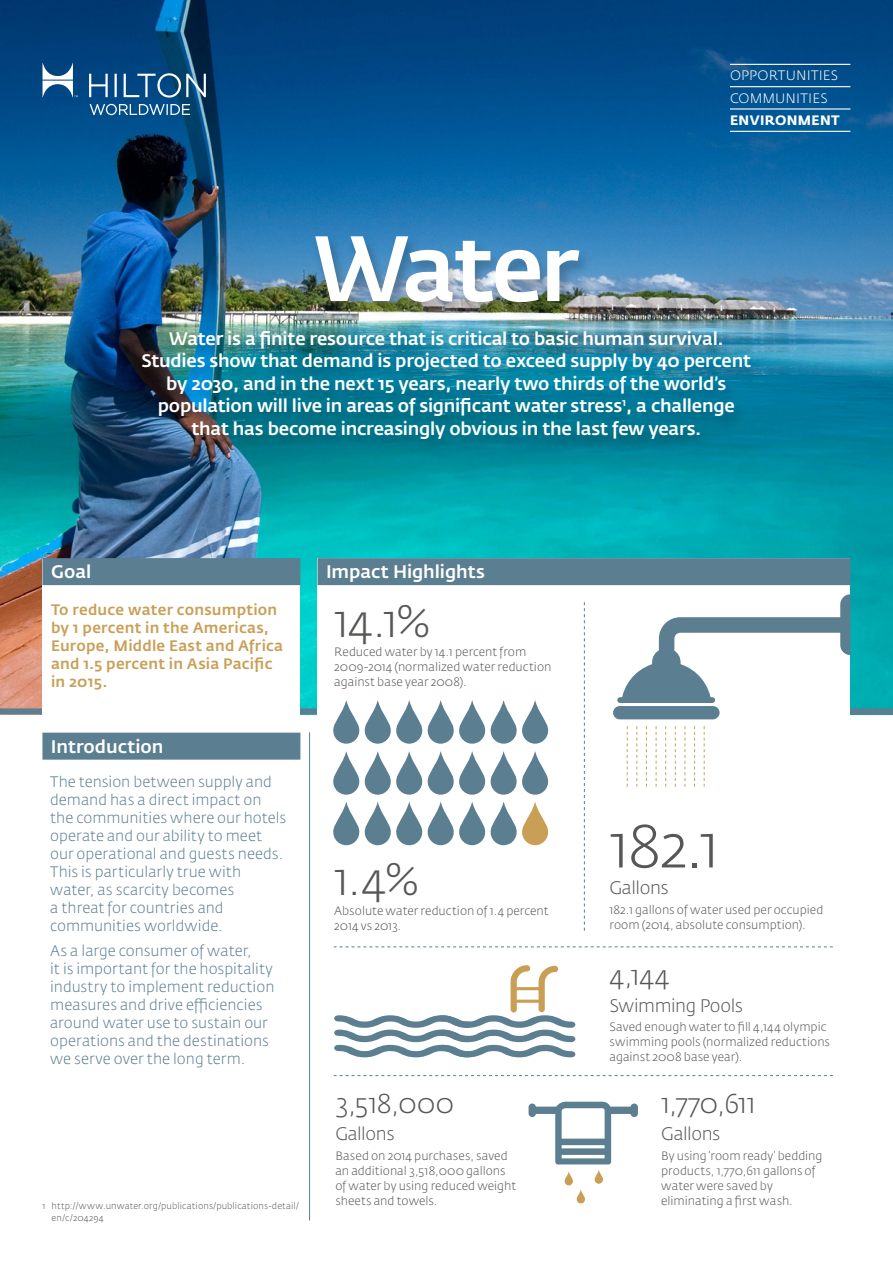
<style>
.page{position:relative;width:893px;height:1263px;background:#fff}
.page>*{position:absolute;margin:0;border:0;box-sizing:border-box;transform-origin:0 0}
.t1{font:500 91.5px "Fedra Sans Pro";letter-spacing:-.04em;color:#fff}
.t2{font:300 60px "Fedra Sans Pro";color:#575756}
.t3{font:300 45px "Fedra Sans Pro";color:#575756}
.t4{font:300 27px "Fedra Sans Pro";letter-spacing:-.01em;color:#575756}
.t5{font:500 18px/22.5px "Fedra Sans Pro";letter-spacing:-.015em;color:#fff;text-align:center}
.t6{font:300 18px "Fedra Sans Pro";letter-spacing:-.025em;color:#575756}
.t7{font:300 15px/18px "Fedra Sans Pro";color:#5b7e91}
.t8{font:500 15px/18px "Fedra Sans Pro";letter-spacing:.015em;color:#c99f56}
.t9{font:300 13.5px/22.4px "Fedra Sans Pro";letter-spacing:.015em;color:#fff}
.t10{font:700 13.5px "Fedra Sans Pro";letter-spacing:.025em;color:#fff}
.t11{font:300 12px/15px "Fedra Sans Pro";color:#575756}
.t12{font:300 9px/12px "Fedra Sans Pro";letter-spacing:.015em;color:#575756}
</style>
<div class="page">
<img style="left:0;top:0;width:893px;height:708px">
<svg style="left:90px;top:104px;width:100px;height:11px"></svg>
<svg style="left:89px;top:73px;width:117px;height:25px"></svg>
<svg style="left:43px;top:63px;width:35px;height:34px"></svg>
<div style="left:0;top:708px;width:893px;height:6px;background:#5b7e91"></div>
<div style="left:317px;top:558px;width:533px;height:218px;background:#fff"></div>
<div style="left:317px;top:558px;width:533px;height:27px;background:#5b7e91"></div>
<div style="left:42px;top:559px;width:258px;height:168px;background:#fff"></div>
<div style="left:42px;top:558px;width:258px;height:27px;background:#5b7e91"></div>
<hr style="left:309px;top:732px;width:1px;height:488px;background:#5b7e91">
<svg style="left:334px;top:1075px;width:499px;height:1px"></svg>
<svg style="left:334px;top:946px;width:499px;height:1px"></svg>
<svg style="left:584px;top:602px;width:1px;height:329px"></svg>
<svg style="left:334px;top:965px;width:241px;height:92px"></svg>
<div style="left:42px;top:733px;width:258px;height:27px;background:#5b7e91"></div>
<svg style="left:333px;top:700px;width:216px;height:44px"></svg>
<svg style="left:333px;top:751px;width:216px;height:44px"></svg>
<svg style="left:333px;top:802px;width:216px;height:43px"></svg>
<div style="left:613px;top:706px;width:107px;height:13px;background:#5b7e91;border-radius:7px"></div>
<div style="left:617px;top:697px;width:98px;height:6px;background:#5b7e91;border-radius:3px"></div>
<svg style="left:621px;top:594px;width:229px;height:109px"></svg>
<svg style="left:665px;top:726px;width:1px;height:61px"></svg>
<svg style="left:636px;top:726px;width:1px;height:61px"></svg>
<svg style="left:694px;top:726px;width:1px;height:61px"></svg>
<svg style="left:656px;top:726px;width:1px;height:61px"></svg>
<svg style="left:627px;top:726px;width:1px;height:61px"></svg>
<svg style="left:685px;top:726px;width:1px;height:61px"></svg>
<svg style="left:675px;top:726px;width:1px;height:61px"></svg>
<svg style="left:646px;top:726px;width:1px;height:61px"></svg>
<svg style="left:704px;top:726px;width:1px;height:61px"></svg>
<svg style="left:529px;top:1102px;width:109px;height:62px"></svg>
<svg style="left:564px;top:1171px;width:21px;height:32px"></svg>
<svg style="left:594px;top:1170px;width:9px;height:14px"></svg>
<hr style="left:730px;top:64px;width:120px;height:1px;background:#fff">
<hr style="left:730px;top:86px;width:120px;height:1px;background:#fff">
<hr style="left:730px;top:108px;width:120px;height:2px;background:#fff">
<hr style="left:730px;top:131px;width:120px;height:1px;background:#fff">
<div style="left:137px;top:234px;width:627px;height:222px;background:#000;opacity:.25"></div>
<p class="t9" style="left:730px;top:64px;width:110px">OPPORTUNITIES<br>COMMUNITIES</p>
<p class="t10" style="left:730px;top:112px;width:111px">ENVIRONMENT</p>
<h1 class="t1" style="left:314px;top:212px;width:266px">Water</h1>
<p class="t5" style="left:142px;top:327px;width:611px">Water is a finite resource that is critical to basic human survival.<br>Studies show that demand is projected to exceed supply by 40 percent by 2030, and in the next 15 years, nearly two thirds of the world’s population will live in areas of significant water stress<sup>1</sup>, a challenge that has become increasingly obvious in the last few years.</p>
<h3 class="t5" style="left:51px;top:560px;width:42px">Goal</h3>
<h3 class="t5" style="left:326px;top:560px;width:160px">Impact Highlights</h3>
<p class="t8" style="left:51px;top:600px;width:234px">To reduce water consumption by 1 percent in the Americas,<br>Europe, Middle East and Africa and 1.5 percent in Asia Pacific in 2015.</p>
<h3 class="t5" style="left:51px;top:736px;width:114px">Introduction</h3>
<p class="t7" style="left:50px;top:772px;width:238px">The tension between supply and demand has a direct impact on the communities where our hotels operate and our ability to meet our operational and guests needs.<br>This is particularly true with water, as scarcity becomes<br>a threat for countries and communities worldwide.</p>
<p class="t7" style="left:50px;top:942px;width:226px">As a large consumer of water,<br>it is important for the hospitality industry to implement reduction measures and drive efficiencies around water use to sustain our operations and the destinations we serve over the long term.</p>
<p class="t12" style="left:52px;top:1200px;width:249px;text-indent:-9px">1 http://www.unwater.org/publications/publications-detail/ en/c/204294</p>
<h3 class="t3" style="left:334px;top:593px;width:98px">14.1%</h3>
<p class="t11" style="left:334px;top:644px;width:219px">Reduced water by 14.1 percent from<br>2009-2014 (normalized water reduction against base year 2008).</p>
<h3 class="t3" style="left:334px;top:851px;width:86px">1.4%</h3>
<p class="t11" style="left:334px;top:903px;width:216px">Absolute water reduction of 1.4 percent<br>2014 vs 2013.</p>
<h3 class="t4" style="left:335px;top:1087px;width:120px">3,518,000</h3>
<h3 class="t6" style="left:335px;top:1123px;width:61px">Gallons</h3>
<p class="t11" style="left:335px;top:1148px;width:182px">Based on 2014 purchases, saved an additional 3,518,000 gallons of water by using reduced weight sheets and towels.</p>
<h2 class="t2" style="left:609px;top:809px;width:112px">182.1</h2>
<h3 class="t6" style="left:609px;top:877px;width:61px">Gallons</h3>
<p class="t11" style="left:609px;top:902px;width:215px">182.1 gallons of water used per occupied room (2014, absolute consumption).</p>
<h3 class="t4" style="left:609px;top:958px;width:61px">4,144</h3>
<h3 class="t6" style="left:609px;top:994px;width:135px">Swimming Pools</h3>
<p class="t11" style="left:609px;top:1019px;width:222px">Saved enough water to fill 4,144 olympic swimming pools (normalized reductions against 2008 base year).</p>
<h3 class="t4" style="left:661px;top:1087px;width:96px">1,770,611</h3>
<h3 class="t6" style="left:661px;top:1123px;width:61px">Gallons</h3>
<p class="t11" style="left:661px;top:1148px;width:163px">By using ‘room ready’ bedding products, 1,770,611 gallons of water were saved by eliminating a first wash.</p>
</div>
